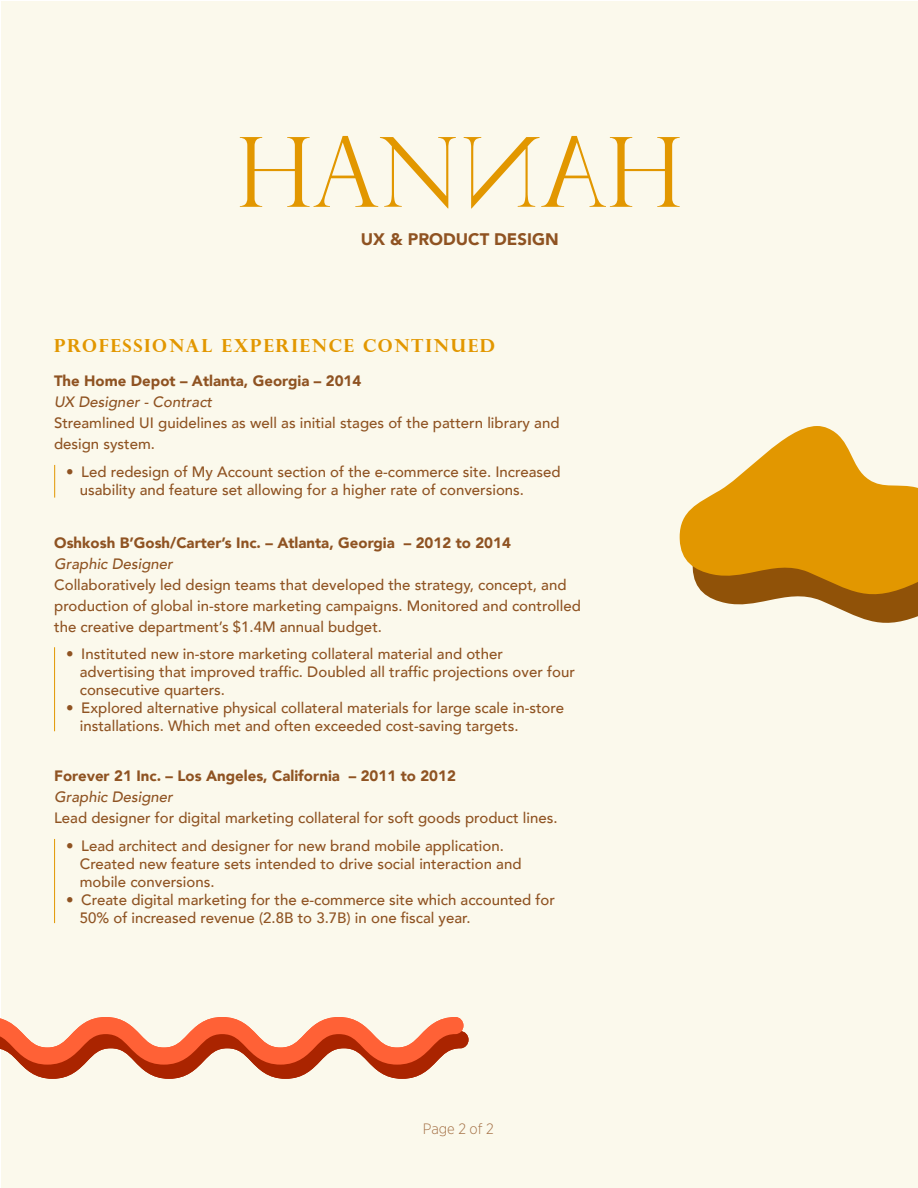
<style>
.page{position:relative;width:918px;height:1188px;background:#fff}
.page>*{position:absolute;margin:0;border:0;box-sizing:border-box;transform-origin:0 0}
.t1{font:700 18px "Perpetua Titling";letter-spacing:.09em;color:#e29700}
.t2{font:900 16.65px "Avenir";color:#8f5322}
.t3{font:500 15px/18px "Avenir";color:#8f5322}
.t4{font:900 15px "Avenir";color:#8f5322}
.t5{font:italic 500 15px "Avenir";color:#8f5322}
.t6{font:300 15px "Gotham Narrow";color:#a57248}
</style>
<div class="page">
<div style="left:2px;top:2px;width:916px;height:1186px;background:#fbf9ec"></div>
<hr style="left:54px;top:839px;width:1px;height:84px;background:#e29700">
<svg style="left:0;top:1017px;width:469px;height:62px"></svg>
<svg style="left:680px;top:426px;width:238px;height:197px"></svg>
<hr style="left:54px;top:647px;width:1px;height:84px;background:#e29700">
<hr style="left:54px;top:465px;width:1px;height:33px;background:#e29700">
<svg style="left:240px;top:136px;width:440px;height:72px"></svg>
<p class="t2" style="left:361px;top:225px;width:199px">UX &amp; PRODUCT DESIGN</p>
<p class="t1" style="left:54px;top:334px;width:442px">PROFESSIONAL EXPERIENCE CONTINUED</p>
<p class="t4" style="left:54px;top:368px;width:309px">The Home Depot – Atlanta, Georgia – 2014</p>
<p class="t5" style="left:54px;top:393px;width:160px">UX Designer - Contract</p>
<p class="t3" style="left:54px;top:411px;width:507px;line-height:21px">Streamlined UI guidelines as well as initial stages of the pattern library and design system.</p>
<p class="t3" style="left:80px;top:462px;width:482px;text-indent:-14px">• Led redesign of My Account section of the e-commerce site. Increased usability and feature set allowing for a higher rate of conversions.</p>
<p class="t4" style="left:54px;top:530px;width:458px">Oshkosh B’Gosh/Carter’s Inc. – Atlanta, Georgia – 2012 to 2014</p>
<p class="t5" style="left:54px;top:555px;width:120px">Graphic Designer</p>
<p class="t3" style="left:54px;top:573px;width:528px;line-height:21px">Collaboratively led design teams that developed the strategy, concept, and production of global in-store marketing campaigns. Monitored and controlled the creative department’s $1.4M annual budget.</p>
<p class="t3" style="left:80px;top:644px;width:497px;text-indent:-14px">• Instituted new in-store marketing collateral material and other advertising that improved traffic. Doubled all traffic projections over four consecutive quarters.</p>
<p class="t3" style="left:80px;top:698px;width:486px;text-indent:-14px">• Explored alternative physical collateral materials for large scale in-store installations. Which met and often exceeded cost-saving targets.</p>
<p class="t4" style="left:54px;top:763px;width:403px">Forever 21 Inc. – Los Angeles, California – 2011 to 2012</p>
<p class="t5" style="left:54px;top:787px;width:120px">Graphic Designer</p>
<p class="t3" style="left:54px;top:808px;width:505px">Lead designer for digital marketing collateral for soft goods product lines.</p>
<p class="t3" style="left:80px;top:836px;width:443px;text-indent:-14px">• Lead architect and designer for new brand mobile application.<br>Created new feature sets intended to drive social interaction and mobile conversions.</p>
<p class="t3" style="left:80px;top:890px;width:477px;text-indent:-14px">• Create digital marketing for the e-commerce site which accounted for<br>50% of increased revenue (2.8B to 3.7B) in one fiscal year.</p>
<p class="t6" style="left:423px;top:1120px;width:72px">Page 2 of 2</p>
</div>
